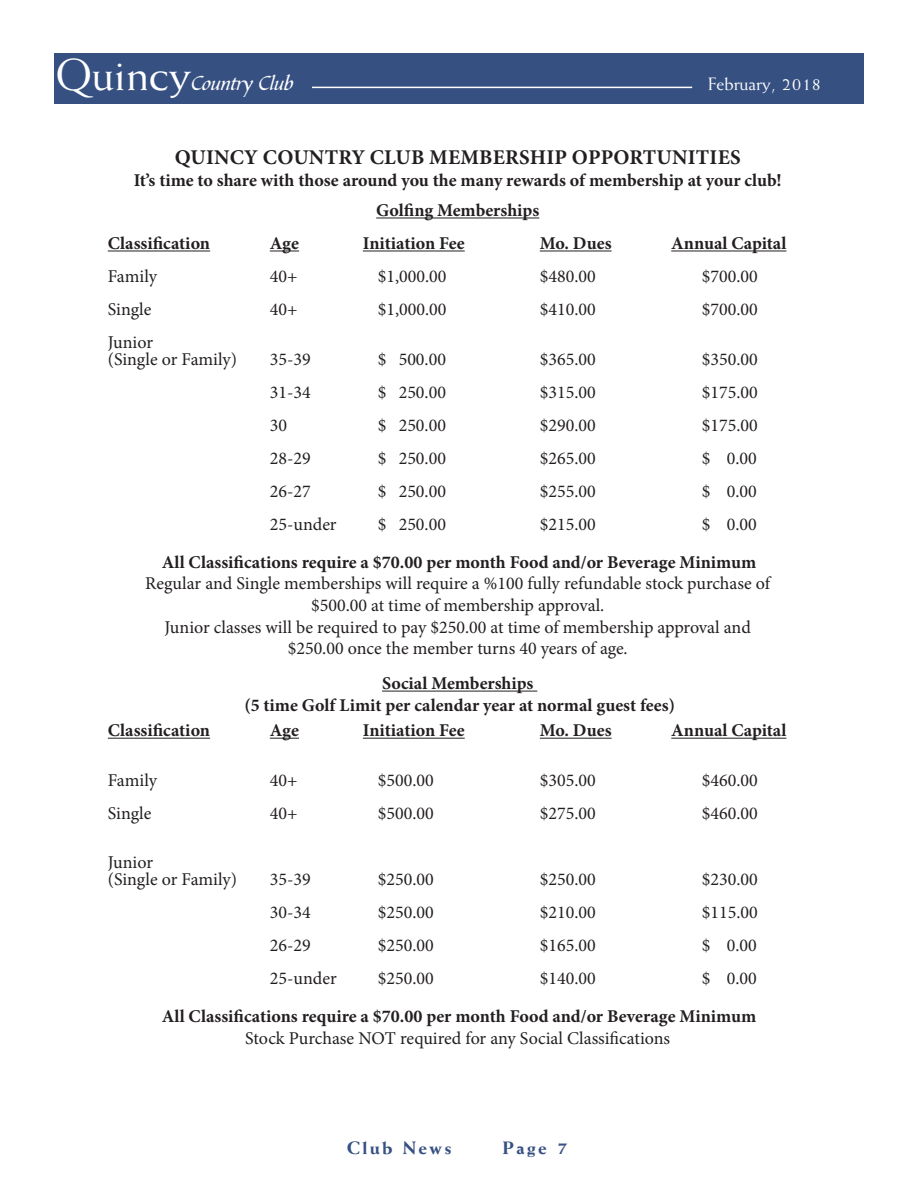
<style>
.page{position:relative;width:918px;height:1188px;background:#fff}
.page>*{position:absolute;margin:0;border:0;box-sizing:border-box;transform-origin:0 0}
.t1{font:700 21px "Minion Pro";letter-spacing:.01em;color:#231f20}
.t2{font:21px "Bible Script Plain";color:#fff}
.t3{font:18px/21.6px "Minion Pro";color:#231f20}
.t4{font:700 18px/30.6px "Minion Pro";color:#231f20;text-align:center}
.t5{font:800 18px "Weiss";letter-spacing:.125em;color:#365082}
.t6{font:18px "Weiss";color:#fff}
.s1{font-family:"Weiss";font-size:45px}
</style>
<div class="page">
<hr style="left:376px;top:218px;width:163px;height:1px;background:#231f20">
<hr style="left:108px;top:251px;width:102px;height:1px;background:#231f20">
<svg style="left:270px;top:251px;width:29px;height:1px"></svg>
<hr style="left:363px;top:251px;width:102px;height:1px;background:#231f20">
<hr style="left:540px;top:251px;width:72px;height:1px;background:#231f20">
<hr style="left:671px;top:251px;width:115px;height:1px;background:#231f20">
<hr style="left:382px;top:691px;width:155px;height:1px;background:#231f20">
<hr style="left:108px;top:738px;width:102px;height:1px;background:#231f20">
<svg style="left:270px;top:738px;width:29px;height:1px"></svg>
<hr style="left:363px;top:738px;width:102px;height:1px;background:#231f20">
<hr style="left:540px;top:738px;width:72px;height:1px;background:#231f20">
<hr style="left:671px;top:738px;width:115px;height:1px;background:#231f20">
<div style="left:54px;top:53px;width:810px;height:51px;background:#365082"></div>
<hr style="left:312px;top:87px;width:380px;height:1px;background:#fff">
<p class="t2" style="left:55px;top:71px;width:240px"><span class="s1">Quincy</span>Country Club</p>
<p class="t6" style="left:708px;top:73px;width:114px">February, 2018</p>
<p class="t1" style="left:175px;top:142px;width:568px">QUINCY COUNTRY CLUB MEMBERSHIP OPPORTUNITIES</p>
<p class="t4" style="left:134px;top:164px;width:650px">It’s time to share with those around you the many rewards of membership at your club!<br>Golfing Memberships</p>
<p class="t4" style="left:108px;top:228px;width:104px">Classification</p>
<p class="t4" style="left:270px;top:228px;width:31px">Age</p>
<p class="t4" style="left:363px;top:228px;width:103px">Initiation Fee</p>
<p class="t4" style="left:540px;top:228px;width:73px">Mo. Dues</p>
<p class="t4" style="left:671px;top:228px;width:117px">Annual Capital</p>
<p class="t3" style="left:108px;top:266px;width:51px">Family</p>
<p class="t3" style="left:270px;top:266px;width:29px">40+</p>
<p class="t3" style="left:378px;top:266px;width:70px">$1,000.00</p>
<p class="t3" style="left:540px;top:266px;width:57px">$480.00</p>
<p class="t3" style="left:702px;top:266px;width:57px">$700.00</p>
<p class="t3" style="left:108px;top:299px;width:45px">Single</p>
<p class="t3" style="left:270px;top:299px;width:29px">40+</p>
<p class="t3" style="left:378px;top:299px;width:70px">$1,000.00</p>
<p class="t3" style="left:540px;top:299px;width:57px">$410.00</p>
<p class="t3" style="left:702px;top:299px;width:57px">$700.00</p>
<p class="t3" style="left:108px;top:334px;width:131px;line-height:16.5px">Junior<br>(Single or Family)</p>
<p class="t3" style="left:270px;top:348px;width:42px">35-39</p>
<p class="t3" style="left:378px;top:348px;width:70px">$ 500.00</p>
<p class="t3" style="left:540px;top:348px;width:57px">$365.00</p>
<p class="t3" style="left:702px;top:348px;width:57px">$350.00</p>
<p class="t3" style="left:270px;top:381px;width:42px">31-34</p>
<p class="t3" style="left:378px;top:381px;width:70px">$ 250.00</p>
<p class="t3" style="left:540px;top:381px;width:57px">$315.00</p>
<p class="t3" style="left:702px;top:381px;width:57px">$175.00</p>
<p class="t3" style="left:270px;top:414px;width:19px">30</p>
<p class="t3" style="left:378px;top:414px;width:70px">$ 250.00</p>
<p class="t3" style="left:540px;top:414px;width:57px">$290.00</p>
<p class="t3" style="left:702px;top:414px;width:57px">$175.00</p>
<p class="t3" style="left:270px;top:447px;width:42px">28-29</p>
<p class="t3" style="left:378px;top:447px;width:70px">$ 250.00</p>
<p class="t3" style="left:540px;top:447px;width:57px">$265.00</p>
<p class="t3" style="left:702px;top:447px;width:57px">$ 0.00</p>
<p class="t3" style="left:270px;top:480px;width:42px">26-27</p>
<p class="t3" style="left:378px;top:480px;width:70px">$ 250.00</p>
<p class="t3" style="left:540px;top:480px;width:57px">$255.00</p>
<p class="t3" style="left:702px;top:480px;width:57px">$ 0.00</p>
<p class="t3" style="left:270px;top:513px;width:68px">25-under</p>
<p class="t3" style="left:378px;top:513px;width:70px">$ 250.00</p>
<p class="t3" style="left:540px;top:513px;width:57px">$215.00</p>
<p class="t3" style="left:702px;top:513px;width:57px">$ 0.00</p>
<p class="t4" style="left:162px;top:547px;width:596px">All Classifications require a $70.00 per month Food and/or Beverage Minimum</p>
<p class="t3" style="left:145px;top:573px;width:626px;text-align:center">Regular and Single memberships will require a %100 fully refundable stock purchase of $500.00 at time of membership approval.<br>Junior classes will be required to pay $250.00 at time of membership approval and $250.00 once the member turns 40 years of age.</p>
<p class="t4" style="left:244px;top:673px;width:432px;line-height:21.6px">Social Memberships<br>(5 time Golf Limit per calendar year at normal guest fees)</p>
<p class="t4" style="left:108px;top:715px;width:104px">Classification</p>
<p class="t4" style="left:270px;top:715px;width:31px">Age</p>
<p class="t4" style="left:363px;top:715px;width:103px">Initiation Fee</p>
<p class="t4" style="left:540px;top:715px;width:73px">Mo. Dues</p>
<p class="t4" style="left:671px;top:715px;width:117px">Annual Capital</p>
<p class="t3" style="left:108px;top:770px;width:51px">Family</p>
<p class="t3" style="left:270px;top:770px;width:29px">40+</p>
<p class="t3" style="left:378px;top:770px;width:57px">$500.00</p>
<p class="t3" style="left:540px;top:770px;width:57px">$305.00</p>
<p class="t3" style="left:702px;top:770px;width:57px">$460.00</p>
<p class="t3" style="left:108px;top:803px;width:45px">Single</p>
<p class="t3" style="left:270px;top:803px;width:29px">40+</p>
<p class="t3" style="left:378px;top:803px;width:57px">$500.00</p>
<p class="t3" style="left:540px;top:803px;width:57px">$275.00</p>
<p class="t3" style="left:702px;top:803px;width:57px">$460.00</p>
<p class="t3" style="left:108px;top:855px;width:131px;line-height:16.5px">Junior<br>(Single or Family)</p>
<p class="t3" style="left:270px;top:869px;width:42px">35-39</p>
<p class="t3" style="left:378px;top:869px;width:57px">$250.00</p>
<p class="t3" style="left:540px;top:869px;width:57px">$250.00</p>
<p class="t3" style="left:702px;top:869px;width:57px">$230.00</p>
<p class="t3" style="left:270px;top:902px;width:42px">30-34</p>
<p class="t3" style="left:378px;top:902px;width:57px">$250.00</p>
<p class="t3" style="left:540px;top:902px;width:57px">$210.00</p>
<p class="t3" style="left:702px;top:902px;width:57px">$115.00</p>
<p class="t3" style="left:270px;top:934px;width:42px">26-29</p>
<p class="t3" style="left:378px;top:934px;width:57px">$250.00</p>
<p class="t3" style="left:540px;top:934px;width:57px">$165.00</p>
<p class="t3" style="left:702px;top:934px;width:57px">$ 0.00</p>
<p class="t3" style="left:270px;top:967px;width:68px">25-under</p>
<p class="t3" style="left:378px;top:967px;width:57px">$250.00</p>
<p class="t3" style="left:540px;top:967px;width:57px">$140.00</p>
<p class="t3" style="left:702px;top:967px;width:57px">$ 0.00</p>
<p class="t4" style="left:162px;top:1001px;width:596px">All Classifications require a $70.00 per month Food and/or Beverage Minimum</p>
<p class="t3" style="left:245px;top:1027px;width:426px">Stock Purchase NOT required for any Social Classifications</p>
<p class="t5" style="left:347px;top:1137px;width:106px">Club News</p>
<p class="t5" style="left:503px;top:1137px;width:67px">Page 7</p>
</div>
